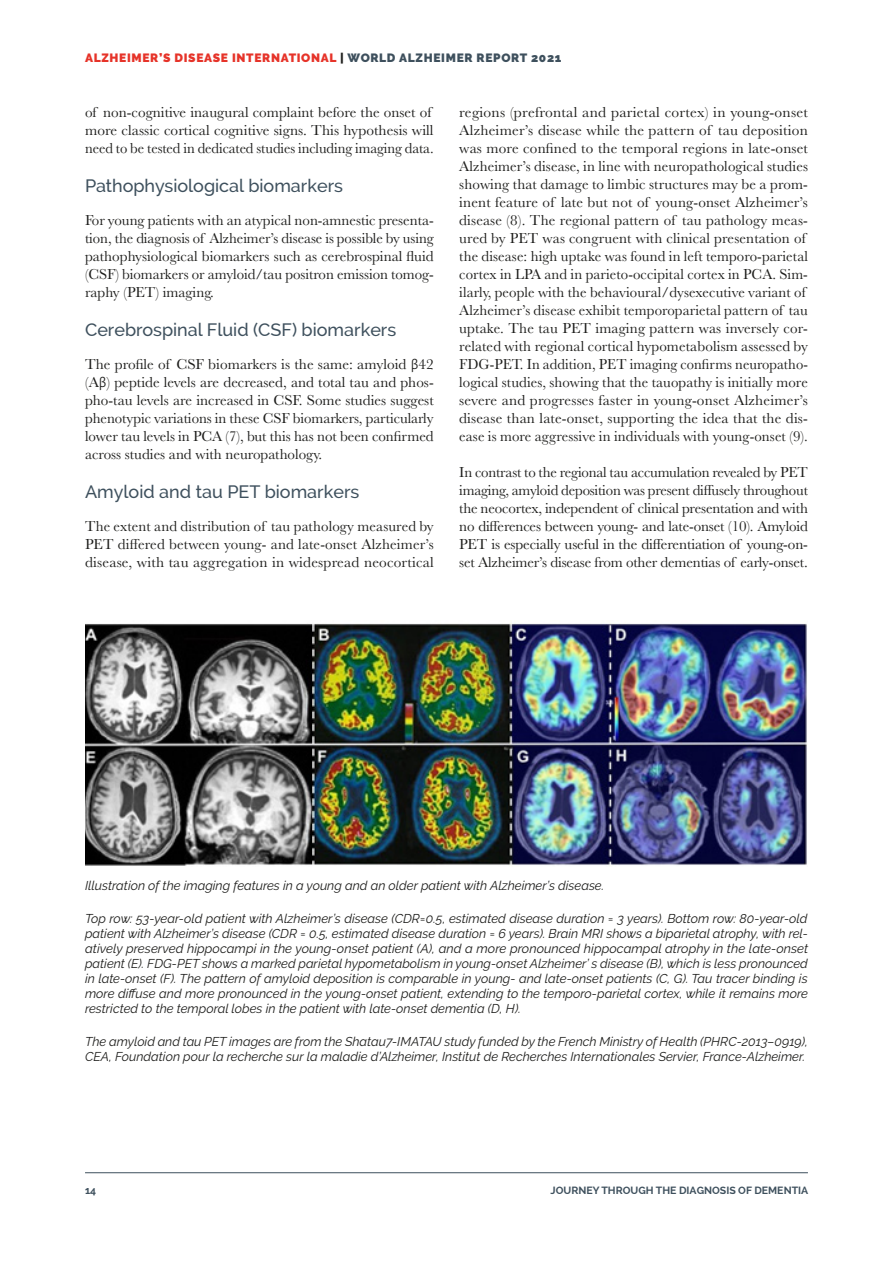
<style>
.page{position:relative;width:893px;height:1263px;background:#fff}
.page>*{position:absolute;margin:0;border:0;box-sizing:border-box;transform-origin:0 0}
.t1{font:500 18px "Raleway";color:#3e505d}
.body_essay{font:15px/18px "Baskerville";letter-spacing:.01em;color:#1d1d1b;text-align:justify}
.t2{font:italic 12.75px/15px "Raleway";color:#1d1d1b;text-align:justify}
.t3{font:900 12px "Raleway";letter-spacing:.055em;color:#e63329}
.t4{font:700 10.5px "Raleway";color:#3e505d}
.s1{color:#1d1d1b}
.s2{color:#3e505d}
.s3{font-family:"Profile Pro";font-weight:300}
</style>
<div class="page">
<hr style="left:85px;top:1172px;width:723px;height:1px;background:#3e505d">
<img style="left:85px;top:622px;width:722px;height:244px">
<p class="t3" style="left:85px;top:51px;width:478px">ALZHEIMER’S DISEASE INTERNATIONAL <span class="s1">|</span> <span class="s2">WORLD ALZHEIMER REPORT 2021</span></p>
<p class="body_essay" style="left:85px;top:103px;width:350px;text-align:left">of non-cognitive inaugural complaint before the onset of more classic cortical cognitive signs. This hypothesis will need to be tested in dedicated studies including imaging data.</p>
<h3 class="t1" style="left:85px;top:175px;width:259px">Pathophysiological biomarkers</h3>
<p class="body_essay" style="left:85px;top:211px;width:350px">For young patients with an atypical non-amnestic presenta&shy;tion, the diagnosis of Alzheimer’s disease is possible by using pathophysiological biomarkers such as cerebrospinal fluid (CSF) biomarkers or amyloid/tau positron emission tomog&shy;raphy (PET) imaging.</p>
<h3 class="t1" style="left:85px;top:319px;width:313px">Cerebrospinal Fluid (CSF) biomarkers</h3>
<p class="body_essay" style="left:85px;top:355px;width:350px">The profile of CSF biomarkers is the same: amyloid <span class="s3">β</span>42 (A<span class="s3">β</span>) peptide levels are decreased, and total tau and phos&shy;pho-tau levels are increased in CSF. Some studies suggest phenotypic variations in these CSF biomarkers, particularly lower tau levels in PCA (7), but this has not been confirmed across studies and with neuropathology.</p>
<h3 class="t1" style="left:85px;top:481px;width:276px">Amyloid and tau PET biomarkers</h3>
<p class="body_essay" style="left:85px;top:517px;width:350px">The extent and distribution of tau pathology measured by PET differed between young- and late-onset Alzheimer’s disease, with tau aggregation in widespread neocortical</p>
<p class="body_essay" style="left:459px;top:103px;width:350px;text-align:left">regions (prefrontal and parietal cortex) in young-onset Alzheimer’s disease while the pattern of tau deposition was more confined to the temporal regions in late-onset Alzheimer’s disease, in line with neuropathological studies showing that damage to limbic structures may be a prom&shy;inent feature of late but not of young-onset Alzheimer’s disease (8). The regional pattern of tau pathology meas&shy;ured by PET was congruent with clinical presentation of the disease: high uptake was found in left temporo-parietal cortex in LPA and in parieto-occipital cortex in PCA. Sim&shy;ilarly, people with the behavioural/dysexecutive variant of Alzheimer’s disease exhibit temporoparietal pattern of tau uptake. The tau PET imaging pattern was inversely cor&shy;related with regional cortical hypometabolism assessed by FDG-PET. In addition, PET imaging confirms neuropatho&shy;logical studies, showing that the tauopathy is initially more severe and progresses faster in young-onset Alzheimer’s disease than late-onset, supporting the idea that the dis&shy;ease is more aggressive in individuals with young-onset (9).</p>
<p class="body_essay" style="left:459px;top:463px;width:350px">In contrast to the regional tau accumulation revealed by PET imaging, amyloid deposition was present diffusely throughout the neocortex, independent of clinical presentation and with no differences between young- and late-onset (10). Amyloid PET is especially useful in the differentiation of young-on&shy;set Alzheimer’s disease from other dementias of early-onset.</p>
<p class="t2" style="left:85px;top:878px;width:521px">Illustration of the imaging features in a young and an older patient with Alzheimer’s disease.</p>
<p class="t2" style="left:85px;top:911px;width:725px">Top row: 53-year-old patient with Alzheimer’s disease (CDR=0.5, estimated disease duration = 3 years). Bottom row: 80-year-old patient with Alzheimer’s disease (CDR = 0.5, estimated disease duration = 6 years). Brain MRI shows a biparietal atrophy, with rel&shy;atively preserved hippocampi in the young-onset patient (A), and a more pronounced hippocampal atrophy in the late-onset patient (E). FDG-PET shows a marked parietal hypometabolism in young-onset Alzheimer’ s disease (B), which is less pronounced in late-onset (F). The pattern of amyloid deposition is comparable in young- and late-onset patients (C, G). Tau tracer binding is more diffuse and more pronounced in the young-onset patient, extending to the temporo-parietal cortex, while it remains more restricted to the temporal lobes in the patient with late-onset dementia (D, H).</p>
<p class="t2" style="left:85px;top:1034px;width:724px">The amyloid and tau PET images are from the Shatau7-IMATAU study funded by the French Ministry of Health (PHRC-2013–0919),<br>CEA, Foundation pour la recherche sur la maladie d’Alzheimer, Institut de Recherches Internationales Servier, France-Alzheimer.</p>
<p class="t4" style="left:85px;top:1184px;width:13px">14</p>
<p class="t4" style="left:551px;top:1184px;width:259px">JOURNEY THROUGH THE DIAGNOSIS OF DEMENTIA</p>
</div>
